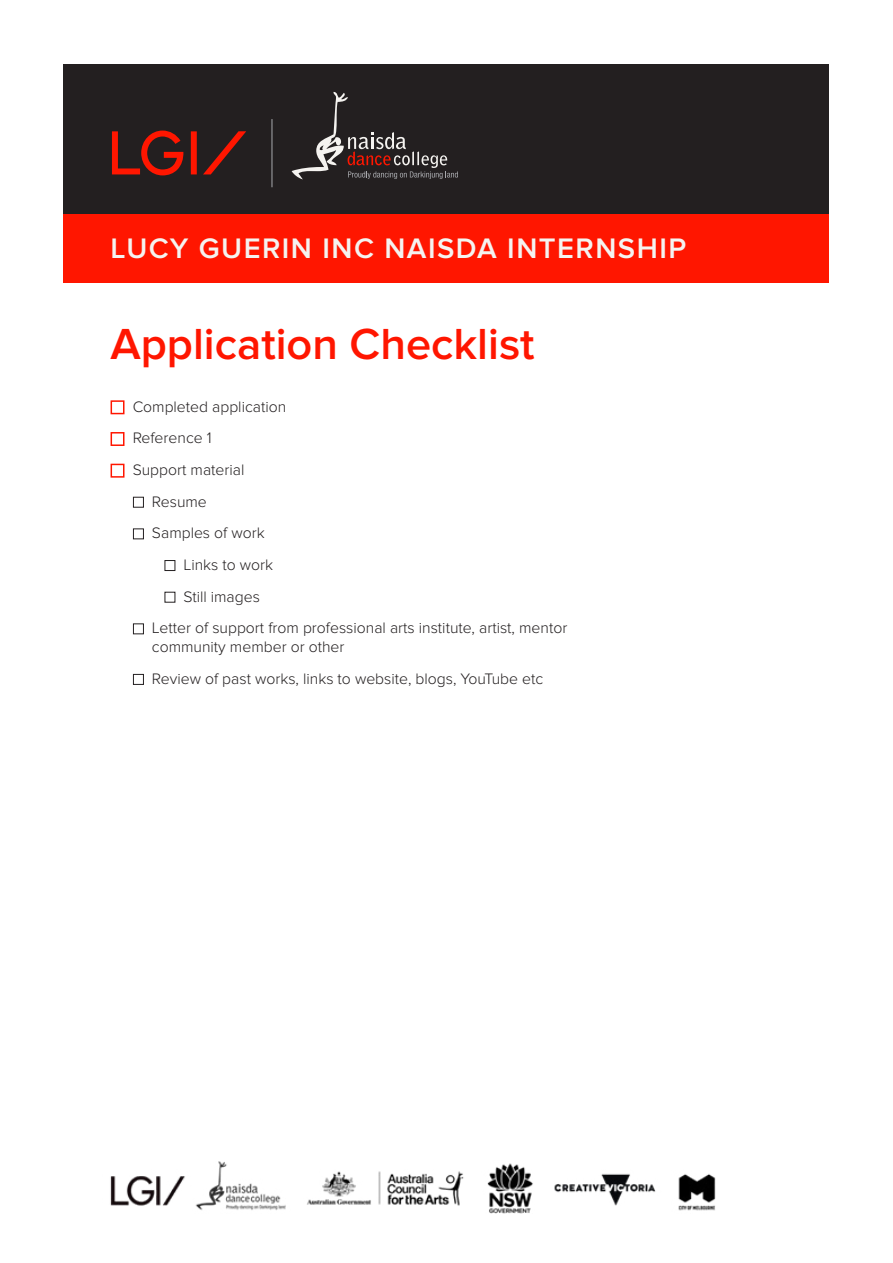
<style>
.page{position:relative;width:893px;height:1263px;background:#fff}
.page>*{position:absolute;margin:0;border:0;box-sizing:border-box;transform-origin:0 0}
.t1{font:600 45.15px "Proxima Nova";color:#ff1600}
.t2{font:600 29.25px "Proxima Nova";letter-spacing:.05em;color:#f5f3f0}
.t3{font:300 15.75px/31.7px "Proxima Nova";color:#231f20}
</style>
<div class="page">
<div style="left:64px;top:187px;width:765px;height:96px;background:#ff1600"></div>
<div style="left:64px;top:64px;width:765px;height:150px;background:#231f20"></div>
<svg style="left:292px;top:92px;width:166px;height:87px"></svg>
<hr style="left:272px;top:119px;width:1px;height:68px;background:#a8a9ad">
<svg style="left:112px;top:131px;width:134px;height:44px"></svg>
<img style="left:110px;top:1161px;width:606px;height:53px">
<div style="left:111px;top:400px;width:13px;height:14px;background:#fff;border:2px solid #ff1600"></div>
<div style="left:111px;top:432px;width:13px;height:14px;background:#fff;border:2px solid #ff1600"></div>
<div style="left:111px;top:464px;width:13px;height:14px;background:#fff;border:2px solid #ff1600"></div>
<div style="left:133px;top:497px;width:11px;height:11px;border:1px solid #231f20"></div>
<div style="left:133px;top:528px;width:11px;height:11px;border:1px solid #231f20"></div>
<div style="left:165px;top:560px;width:10px;height:11px;border:1px solid #231f20"></div>
<div style="left:133px;top:623px;width:11px;height:11px;border:1px solid #231f20"></div>
<div style="left:133px;top:674px;width:11px;height:11px;border:1px solid #231f20"></div>
<h2 class="t2" style="left:111px;top:231px;width:577px">LUCY GUERIN INC NAISDA INTERNSHIP</h2>
<h1 class="t1" style="left:111px;top:318px;width:426px">Application Checklist</h1>
<p class="t3" style="left:133px;top:391px;width:155px">Completed application</p>
<p class="t3" style="left:133px;top:422px;width:80px">Reference 1</p>
<p class="t3" style="left:133px;top:454px;width:113px">Support material</p>
<p class="t3" style="left:152px;top:486px;width:56px">Resume</p>
<p class="t3" style="left:152px;top:517px;width:114px">Samples of work</p>
<p class="t3" style="left:183px;top:549px;width:91px">Links to work</p>
<p class="t3" style="left:183px;top:581px;width:78px">Still images</p>
<p class="t3" style="left:152px;top:612px;width:417px">Letter of support from professional arts institute, artist, mentor</p>
<p class="t3" style="left:152px;top:631px;width:393px">community member or other<br>Review of past works, links to website, blogs, YouTube etc</p>
</div>
